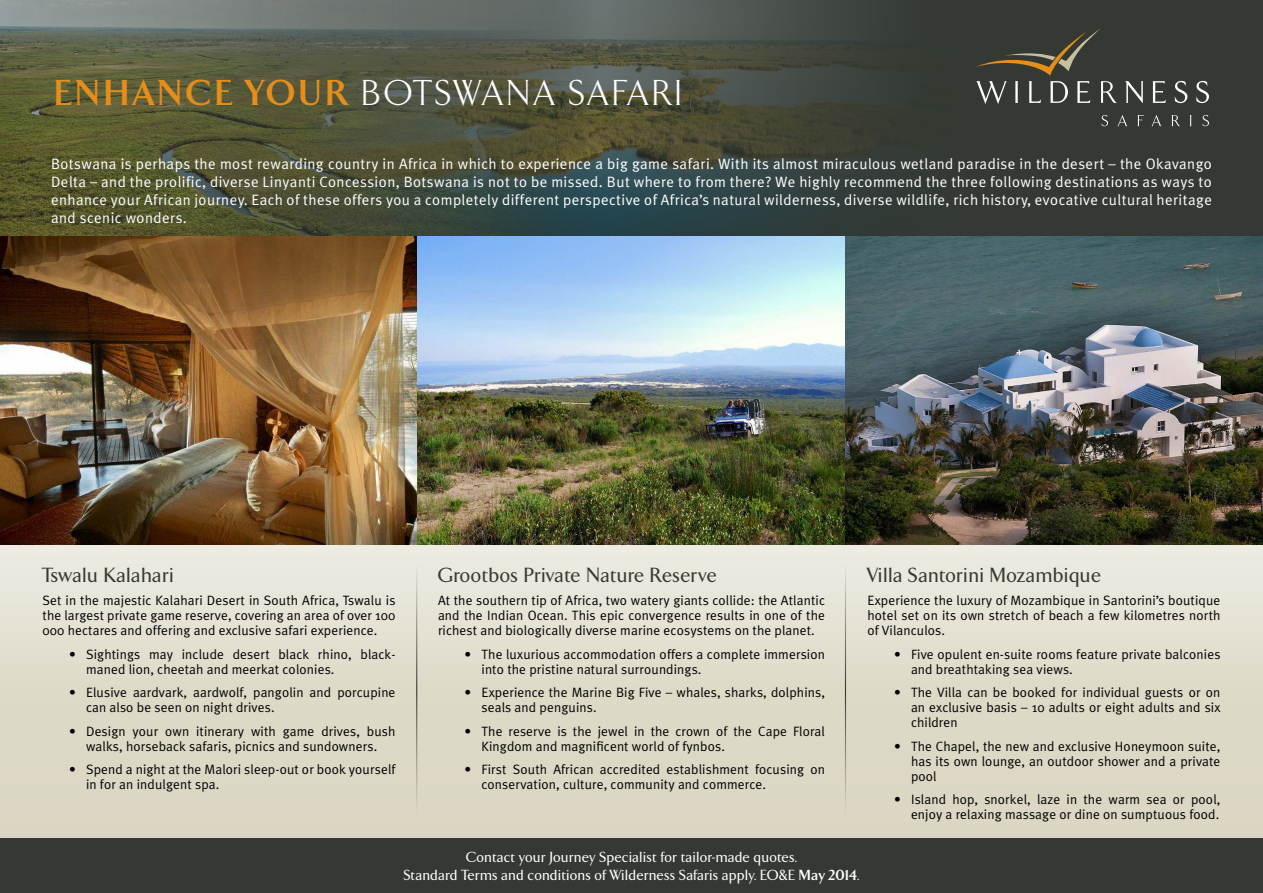
<style>
.page{position:relative;width:1263px;height:893px;background:#fff}
.page>*{position:absolute;margin:0;border:0;box-sizing:border-box;transform-origin:0 0}
.t1{font:300 36.9px "Arrow";letter-spacing:.095em;color:#fff}
.t2{font:500 21px "Arrow";letter-spacing:.03em;color:#343933}
.t3{font:15px/18px "Meta Plus Normal";letter-spacing:.03em;color:#fff;text-align:justify}
.t4{font:500 15px/17.7px "Arrow";letter-spacing:.03em;color:#fff;text-align:center}
.t5{font:13.5px/15px "Meta Plus Normal";letter-spacing:.01em;color:#000}
.s1{font-weight:700;color:#e58e1a}
.s2{font-weight:700}
</style>
<div class="page">
<div style="left:0;top:0;width:1263px;height:374px;background:#343933"></div>
<img style="left:557px;top:0;width:305px;height:236px">
<svg style="left:0;top:545px;width:1263px;height:294px;fill:#dddac7"></svg>
<hr style="left:416px;top:564px;width:1px;height:254px;background:#343933">
<hr style="left:845px;top:564px;width:1px;height:254px;background:#343933">
<div style="left:0;top:839px;width:1263px;height:54px;background:#343933"></div>
<img style="left:0;top:0;width:557px;height:236px">
<svg style="left:976px;top:29px;width:233px;height:75px"></svg>
<svg style="left:1102px;top:115px;width:107px;height:11px"></svg>
<img style="left:417px;top:236px;width:428px;height:309px">
<img style="left:845px;top:236px;width:418px;height:309px">
<img style="left:0;top:236px;width:417px;height:309px">
<h1 class="t1" style="left:54px;top:75px;width:630px"><span class="s1">ENHANCE YOUR</span> BOTSWANA SAFARI</h1>
<p class="t3" style="left:51px;top:155px;width:1162px">Botswana is perhaps the most rewarding country in Africa in which to experience a big game safari. With its almost miraculous wetland paradise in the desert – the Okavango Delta – and the prolific, diverse Linyanti Concession, Botswana is not to be missed. But where to from there? We highly recommend the three following destinations as ways to enhance your African journey. Each of these offers you a completely different perspective of Africa’s natural wilderness, diverse wildlife, rich history, evocative cultural heritage and scenic wonders.</p>
<h2 class="t2" style="left:43px;top:564px;width:133px">Tswalu Kalahari</h2>
<p class="t5" style="left:43px;top:593px;width:354px;text-align:justify">Set in the majestic Kalahari Desert in South Africa, Tswalu is the largest private game reserve, covering an area of over 100<br>000 hectares and offering and exclusive safari experience.</p>
<p class="t5" style="left:86px;top:646px;width:311px;text-indent:-17px">• Sightings may include desert black rhino, black&shy;maned lion, cheetah and meerkat colonies.</p>
<p class="t5" style="left:86px;top:685px;width:311px;text-indent:-17px">• Elusive aardvark, aardwolf, pangolin and porcupine can also be seen on night drives.</p>
<p class="t5" style="left:69px;top:723px;width:328px;text-align:center">• Design your own itinerary with game drives, bush walks, horseback safaris, picnics and sundowners.</p>
<p class="t5" style="left:86px;top:762px;width:311px;text-indent:-17px">• Spend a night at the Malori sleep-out or book yourself in for an indulgent spa.</p>
<h2 class="t2" style="left:438px;top:564px;width:280px">Grootbos Private Nature Reserve</h2>
<p class="t5" style="left:438px;top:593px;width:388px;text-align:justify">At the southern tip of Africa, two watery giants collide: the Atlantic and the Indian Ocean. This epic convergence results in one of the richest and biologically diverse marine ecosystems on the planet.</p>
<p class="t5" style="left:481px;top:646px;width:345px;text-indent:-17px">• The luxurious accommodation offers a complete immersion into the pristine natural surroundings.</p>
<p class="t5" style="left:481px;top:685px;width:345px;text-indent:-17px">• Experience the Marine Big Five – whales, sharks, dolphins, seals and penguins.</p>
<p class="t5" style="left:481px;top:723px;width:345px;text-indent:-17px">• The reserve is the jewel in the crown of the Cape Floral<br>Kingdom and magnificent world of fynbos.</p>
<p class="t5" style="left:481px;top:762px;width:345px;text-indent:-17px">• First South African accredited establishment focusing on conservation, culture, community and commerce.</p>
<h2 class="t2" style="left:867px;top:564px;width:235px">Villa Santorini Mozambique</h2>
<p class="t5" style="left:867px;top:593px;width:354px;text-align:justify">Experience the luxury of Mozambique in Santorini’s boutique hotel set on its own stretch of beach a few kilometres north of Vilanculos.</p>
<p class="t5" style="left:911px;top:646px;width:311px;text-indent:-17px">• Five opulent en-suite rooms feature private balconies and breathtaking sea views.</p>
<p class="t5" style="left:911px;top:685px;width:311px;text-align:justify;text-indent:-17px">• The Villa can be booked for individual guests or on an exclusive basis – 10 adults or eight adults and six children</p>
<p class="t5" style="left:911px;top:738px;width:311px;text-align:justify;text-indent:-17px">• The Chapel, the new and exclusive Honeymoon suite, has its own lounge, an outdoor shower and a private pool</p>
<p class="t5" style="left:894px;top:792px;width:328px;text-align:right">• Island hop, snorkel, laze in the warm sea or pool, enjoy a relaxing massage or dine on sumptuous food.</p>
<p class="t4" style="left:404px;top:849px;width:457px">Contact your Journey Specialist for tailor-made quotes.<br>Standard Terms and conditions of Wilderness Safaris apply. EO&amp;E <span class="s2">May 2014</span>.</p>
</div>
